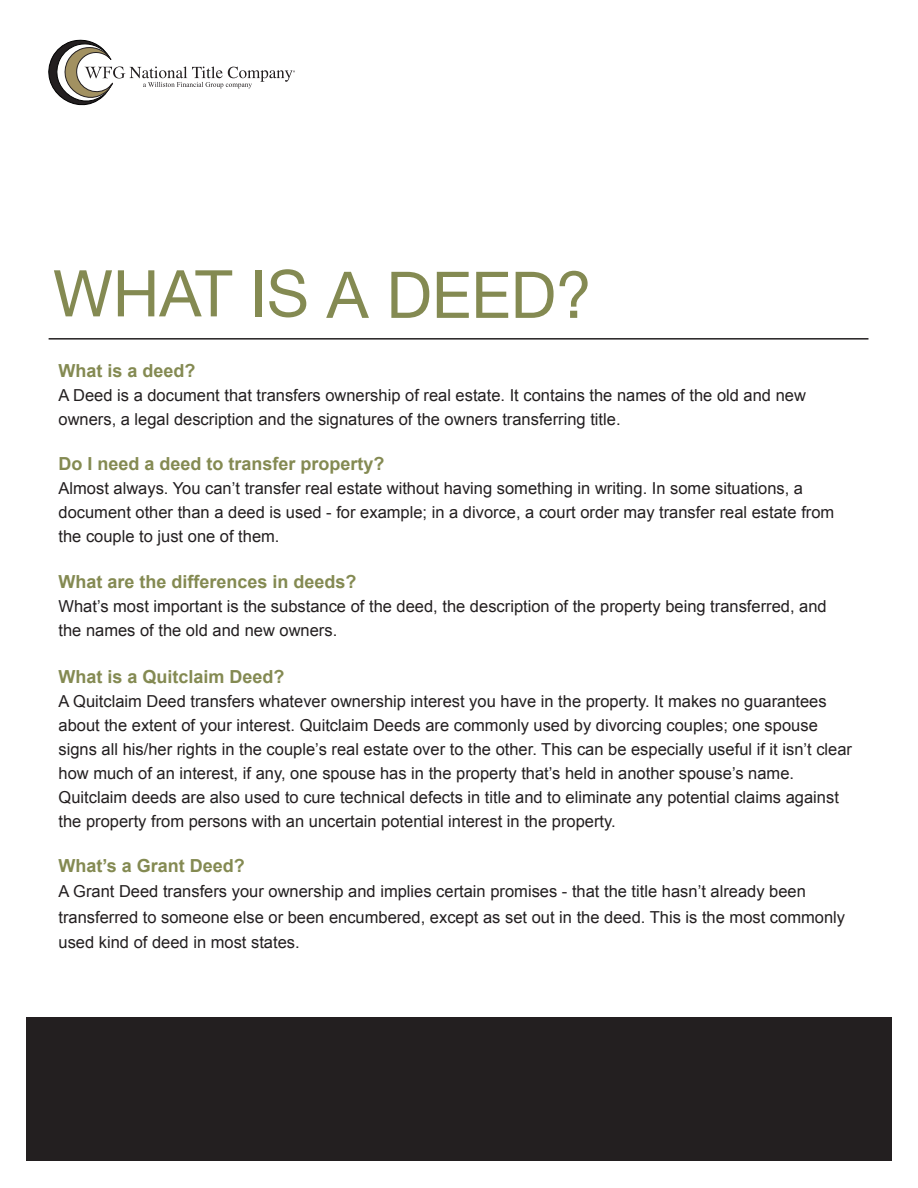
<style>
.page{position:relative;width:918px;height:1188px;background:#fff}
.page>*{position:absolute;margin:0;border:0;box-sizing:border-box;transform-origin:0 0}
.t1{font:64.5px "Helvetica Neue";color:#848a52}
.t2{font:700 18px "Arial";color:#848a52}
.t3{font:16.5px/24px "Arial";color:#231f20}
</style>
<div class="page">
<svg style="left:48px;top:39px;width:247px;height:67px"></svg>
<div style="left:26px;top:1017px;width:866px;height:144px;background:#231f20"></div>
<hr style="left:49px;top:338px;width:819px;height:2px;background:#231f20">
<p class="t1" style="left:53px;top:256px;width:540px">WHAT IS A DEED?</p>
<p class="t2" style="left:58px;top:359px;width:139px">What is a deed?</p>
<p class="t3" style="left:58px;top:383px;width:749px">A Deed is a document that transfers ownership of real estate. It contains the names of the old and new</p>
<p class="t3" style="left:58px;top:407px;width:564px">owners, a legal description and the signatures of the owners transferring title.</p>
<p class="t2" style="left:58px;top:452px;width:328px">Do I need a deed to transfer property?</p>
<p class="t3" style="left:58px;top:476px;width:746px">Almost always. You can’t transfer real estate without having something in writing. In some situations, a</p>
<p class="t3" style="left:58px;top:500px;width:777px">document other than a deed is used - for example; in a divorce, a court order may transfer real estate from the couple to just one of them.</p>
<p class="t2" style="left:58px;top:570px;width:300px">What are the differences in deeds?</p>
<p class="t3" style="left:58px;top:595px;width:770px">What’s most important is the substance of the deed, the description of the property being transferred, and the names of the old and new owners.</p>
<p class="t2" style="left:58px;top:665px;width:228px">What is a Quitclaim Deed?</p>
<p class="t3" style="left:58px;top:689px;width:795px">A Quitclaim Deed transfers whatever ownership interest you have in the property. It makes no guarantees about the extent of your interest. Quitclaim Deeds are commonly used by divorcing couples; one spouse signs all his/her rights in the couple’s real estate over to the other. This can be especially useful if it isn’t clear how much of an interest, if any, one spouse has in the property that’s held in another spouse’s name.</p>
<p class="t3" style="left:58px;top:785px;width:782px">Quitclaim deeds are also used to cure technical defects in title and to eliminate any potential claims against the property from persons with an uncertain potential interest in the property.</p>
<p class="t2" style="left:58px;top:854px;width:188px">What’s a Grant Deed?</p>
<p class="t3" style="left:58px;top:880px;width:749px">A Grant Deed transfers your ownership and implies certain promises - that the title hasn’t already been</p>
<p class="t3" style="left:58px;top:904px;width:788px;line-height:25.5px">transferred to someone else or been encumbered, except as set out in the deed. This is the most commonly used kind of deed in most states.</p>
</div>
